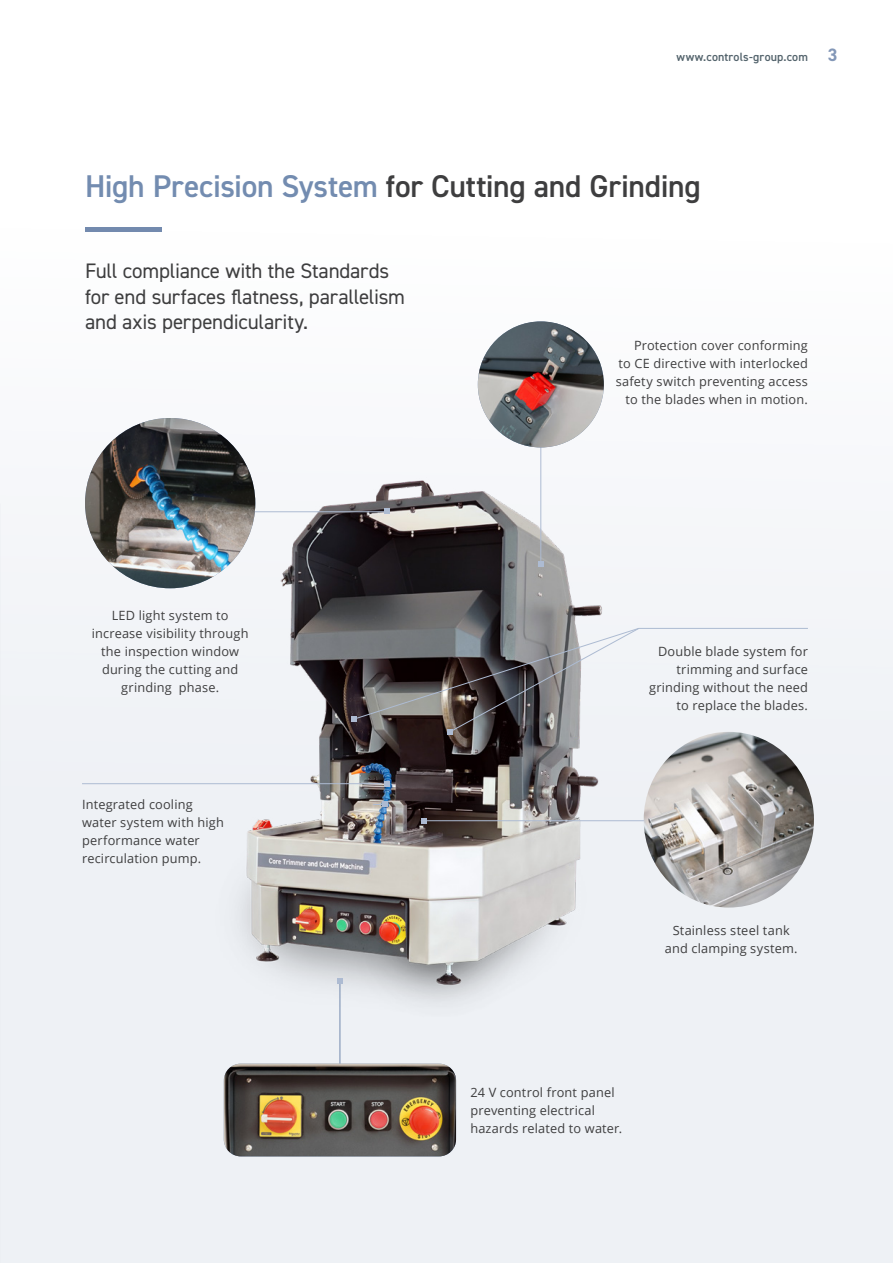
<style>
.page{position:relative;width:893px;height:1263px;background:#f8f9fb}
.page>*{position:absolute;margin:0;border:0;box-sizing:border-box;transform-origin:0 0}
.t1{font:600 31.5px "DIN2014";letter-spacing:-.01em;color:#3e3e3f}
.t2{font:21px/25.5px "DIN2014";letter-spacing:-.01em;color:#3e3e3f}
.body_copy{font:12.75px/18px "Open Sans";letter-spacing:.015em;color:#3e3e3f}
.t3{font:600 12px "DIN2014";letter-spacing:.015em;color:#3d4f59}
.s1{font-weight:700;font-size:18px;color:#738aae}
.s2{color:#738cb0}
</style>
<div class="page">
<img style="left:162px;top:444px;width:482px;height:592px">
<hr style="left:421px;top:820px;width:342px;height:1px;background:#adbbd2">
<svg style="left:421px;top:818px;width:6px;height:6px"></svg>
<hr style="left:540px;top:438px;width:1px;height:126px;background:#adbbd2">
<svg style="left:538px;top:561px;width:6px;height:6px"></svg>
<hr style="left:340px;top:979px;width:1px;height:150px;background:#738aae">
<svg style="left:337px;top:978px;width:6px;height:6px"></svg>
<svg style="left:351px;top:627px;width:457px;height:108px"></svg>
<img style="left:224px;top:1063px;width:232px;height:93px">
<img style="left:644px;top:732px;width:170px;height:175px">
<img style="left:478px;top:321px;width:126px;height:126px;border-radius:63px">
<hr style="left:85px;top:228px;width:77px;height:4px;background:#738aae">
<svg style="left:382px;top:801px;width:6px;height:6px"></svg>
<hr style="left:244px;top:511px;width:144px;height:1px;background:#adbbd2">
<svg style="left:384px;top:508px;width:6px;height:6px"></svg>
<hr style="left:82px;top:783px;width:300px;height:1px;background:#adbbd2">
<svg style="left:384px;top:781px;width:6px;height:6px"></svg>
<img style="left:85px;top:418px;width:170px;height:170px;border-radius:85px">
<p class="t3" style="left:677px;top:49px;width:163px">www.controls-group.com <span class="s1">3</span></p>
<h2 class="t1" style="left:85px;top:165px;width:617px"><span class="s2">High Precision System</span> for Cutting and Grinding</h2>
<h3 class="t2" style="left:85px;top:258px;width:322px">Full compliance with the Standards for end surfaces flatness, parallelism and axis perpendicularity.</h3>
<p class="body_copy" style="left:616px;top:336px;width:194px;text-align:right">Protection cover conforming<br>to CE directive with interlocked safety switch preventing access to the blades when in motion.</p>
<p class="body_copy" style="left:92px;top:606px;width:158px;text-align:center">LED light system to increase visibility through the inspection window during the cutting and grinding phase.</p>
<p class="body_copy" style="left:82px;top:795px;width:143px">Integrated cooling water system with high performance water recirculation pump.</p>
<p class="body_copy" style="left:649px;top:642px;width:160px;text-align:right">Double blade system for trimming and surface grinding without the need to replace the blades.</p>
<p class="body_copy" style="left:665px;top:921px;width:134px;text-align:center">Stainless steel tank and clamping system.</p>
<p class="body_copy" style="left:470px;top:1083px;width:153px">24 V control front panel preventing electrical hazards related to water.</p>
</div>
